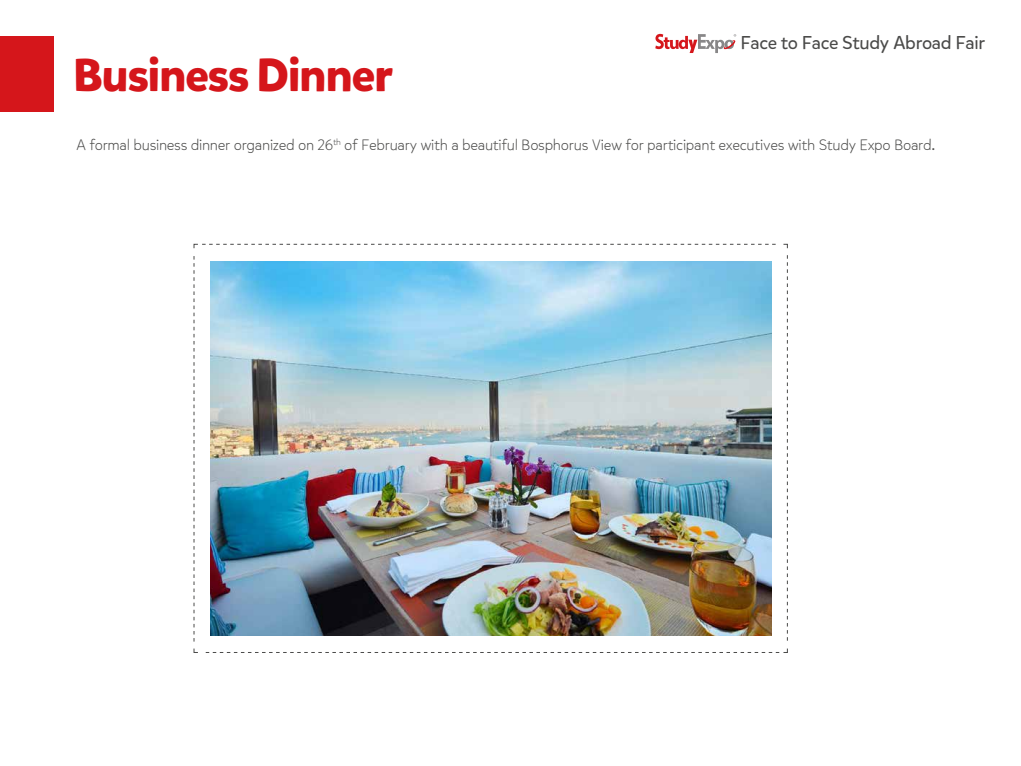
<style>
.page{position:relative;width:1021px;height:766px;background:#fff}
.page>*{position:absolute;margin:0;border:0;box-sizing:border-box;transform-origin:0 0}
.t1{font:700 46.3px "Mikado";letter-spacing:-.02em;color:#d5161b}
.t2{font:18.5px "Mikado";letter-spacing:-.02em;color:#4a4a49}
.t3{font:300 15px "Mikado";letter-spacing:-.02em;color:#4a4a49}
</style>
<div class="page">
<div style="left:0;top:36px;width:53px;height:75px;background:#d5161b"></div>
<svg style="left:655px;top:34px;width:81px;height:19px"></svg>
<svg style="left:193px;top:243px;width:595px;height:410px"></svg>
<img style="left:210px;top:261px;width:561px;height:374px">
<h1 class="t1" style="left:73px;top:46px;width:321px">Business Dinner</h1>
<p class="t2" style="left:740px;top:31px;width:246px">Face to Face Study Abroad Fair</p>
<p class="t3" style="left:76px;top:136px;width:860px">A formal business dinner organized on 26<sup>th</sup> of February with a beautiful Bosphorus View for participant executives with Study Expo Board.</p>
</div>
